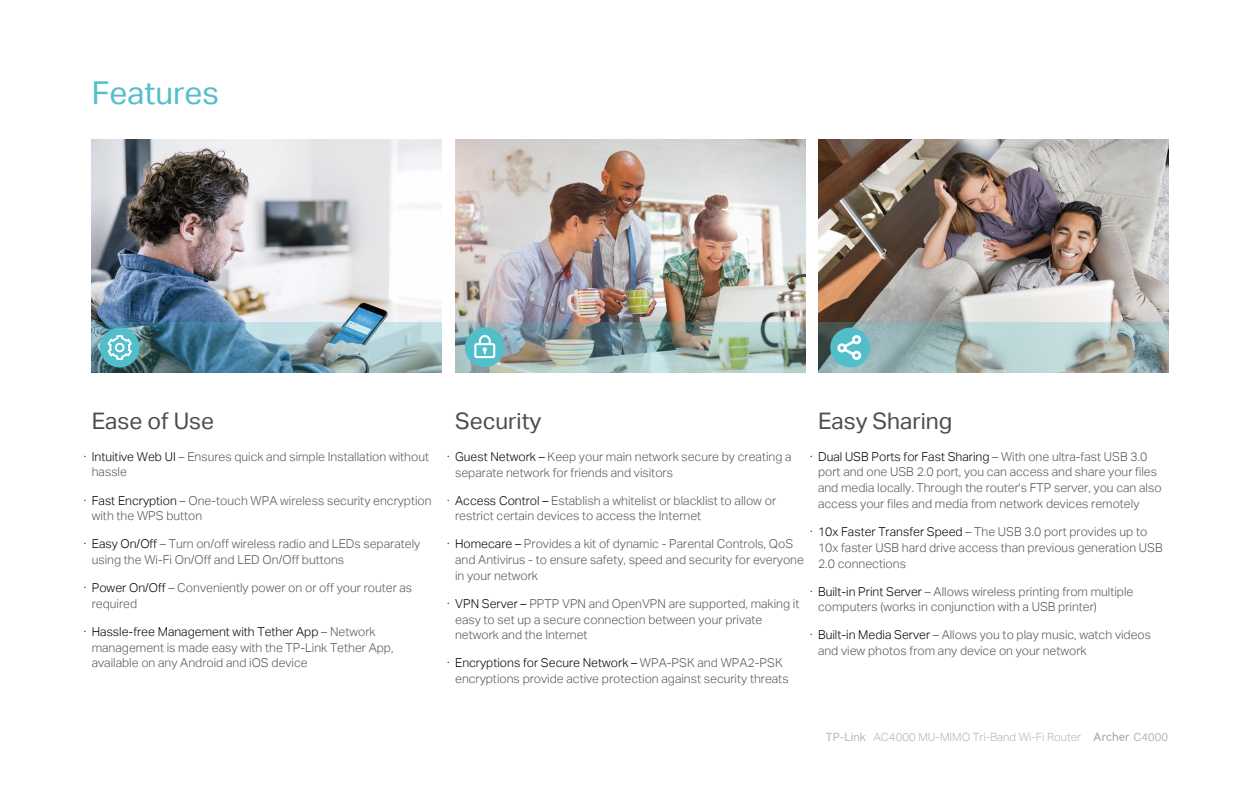
<style>
.page{position:relative;width:1260px;height:788px;background:#fff}
.page>*{position:absolute;margin:0;border:0;box-sizing:border-box;transform-origin:0 0}
.t1{font:31.5px "TP Link Aktiv Regular";color:#51beca}
.t2{font:22.75px "TP Link Aktiv Regular";color:#4d4d4d}
.t3{font:12.25px/15.8px "TP Link Aktiv Light";color:#585757}
.t4{font:11.38px "TP Link Aktiv Light";color:#b5b5b5}
.t5{font:11.2px "TP Link Aktiv Regular";color:#b5b5b5}
.s1{color:#060001}
.s2{font-family:"TP Link Aktiv Regular"}
</style>
<div class="page">
<img style="left:92px;top:139px;width:350px;height:183px">
<img style="left:92px;top:322px;width:350px;height:50px">
<div style="left:100px;top:327px;width:40px;height:40px;background:#51beca;border-radius:50%"></div>
<svg style="left:108px;top:335px;width:24px;height:25px"></svg>
<img style="left:455px;top:139px;width:350px;height:183px">
<img style="left:455px;top:322px;width:350px;height:50px">
<div style="left:465px;top:327px;width:40px;height:40px;background:#51beca;border-radius:50%"></div>
<svg style="left:474px;top:335px;width:21px;height:23px"></svg>
<img style="left:818px;top:139px;width:350px;height:183px">
<svg style="left:818px;top:322px;width:350px;height:50px;background:#a0b5b4"></svg>
<div style="left:830px;top:327px;width:40px;height:40px;background:#51beca;border-radius:50%"></div>
<svg style="left:837px;top:335px;width:24px;height:25px"></svg>
<svg style="left:1093px;top:731px;width:36px;height:9px"></svg>
<h1 class="t1" style="left:92px;top:75px;width:129px">Features</h1>
<h2 class="t2" style="left:92px;top:407px;width:124px">Ease of Use</h2>
<h2 class="t2" style="left:455px;top:407px;width:88px">Security</h2>
<h2 class="t2" style="left:818px;top:407px;width:136px">Easy Sharing</h2>
<p class="t3" style="left:92px;top:448px;width:339px;text-indent:-8px"><span class="s1">· Intuitive Web UI</span> – Ensures quick and simple Installation without hassle</p>
<p class="t3" style="left:92px;top:492px;width:341px;text-indent:-8px"><span class="s1">· Fast Encryption</span> – One-touch WPA wireless security encryption with the WPS button</p>
<p class="t3" style="left:92px;top:536px;width:330px;text-indent:-8px"><span class="s1">· Easy On/Off</span> – Turn on/off wireless radio and LEDs separately using the Wi-Fi On/Off and LED On/Off buttons</p>
<p class="t3" style="left:92px;top:580px;width:322px;text-indent:-8px"><span class="s1">· Power On/Off</span> – Conveniently power on or off your router as required</p>
<p class="t3" style="left:92px;top:623px;width:303px;text-indent:-8px"><span class="s1">· Hassle-free Management with Tether App</span> – Network management is made easy with the TP-Link Tether App, available on any Android and iOS device</p>
<p class="t3" style="left:818px;top:448px;width:345px;text-indent:-8px"><span class="s1">· Dual USB Ports for Fast Sharing</span> – With one ultra-fast USB 3.0 port and one USB 2.0 port, you can access and share your files and media locally. Through the router's FTP server, you can also access your files and media from network devices remotely</p>
<p class="t3" style="left:818px;top:524px;width:346px;text-indent:-8px"><span class="s1">· 10x Faster Transfer Speed</span> – The USB 3.0 port provides up to<br>10x faster USB hard drive access than previous generation USB<br>2.0 connections</p>
<p class="t3" style="left:818px;top:583px;width:317px;text-indent:-8px"><span class="s1">· Built-in Print Server</span> – Allows wireless printing from multiple computers (works in conjunction with a USB printer)</p>
<p class="t3" style="left:818px;top:627px;width:335px;text-indent:-8px"><span class="s1">· Built-in Media Server</span> – Allows you to play music, watch videos and view photos from any device on your network</p>
<p class="t3" style="left:455px;top:448px;width:338px;text-indent:-8px"><span class="s1">· Guest Network –</span> Keep your main network secure by creating a separate network for friends and visitors</p>
<p class="t3" style="left:455px;top:492px;width:322px;text-indent:-8px"><span class="s1">· Access Control –</span> Establish a whitelist or blacklist to allow or restrict certain devices to access the Internet</p>
<p class="t3" style="left:455px;top:536px;width:350px;text-indent:-8px"><span class="s1">· Homecare –</span> Provides a kit of dynamic - Parental Controls, QoS and Antivirus - to ensure safety, speed and security for everyone in your network</p>
<p class="t3" style="left:455px;top:595px;width:346px;text-indent:-8px"><span class="s1">· VPN Server –</span> PPTP VPN and OpenVPN are supported, making it easy to set up a secure connection between your private network and the Internet</p>
<p class="t3" style="left:455px;top:655px;width:335px;text-indent:-8px"><span class="s1">· Encryptions for Secure Network –</span> WPA-PSK and WPA2-PSK encryptions provide active protection against security threats</p>
<p class="t4" style="left:826px;top:730px;width:257px"><span class="s2">TP-Link</span> AC4000 MU-MIMO Tri-Band Wi-Fi Router</p>
<p class="t5" style="left:1134px;top:730px;width:36px">C4000</p>
</div>
